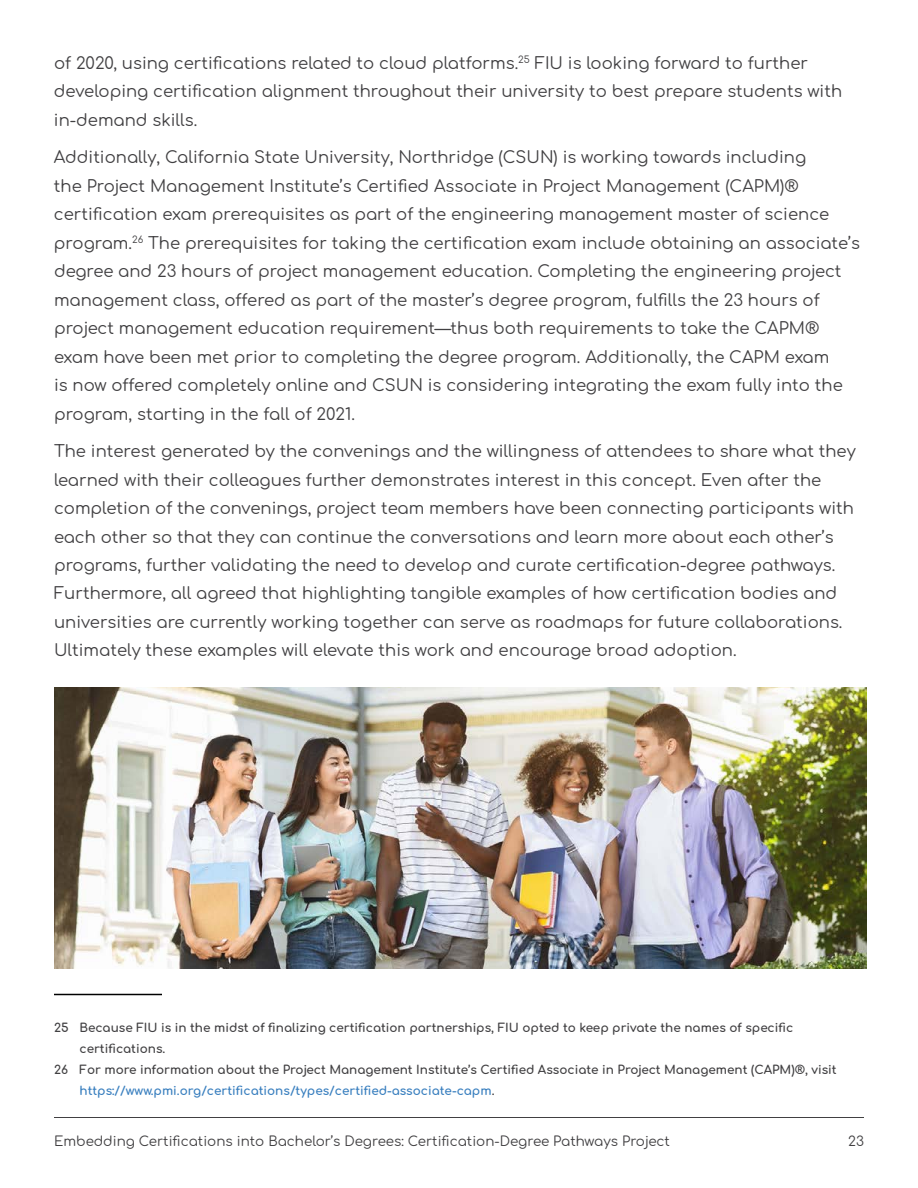
<style>
.page{position:relative;width:918px;height:1188px;background:#fff}
.page>*{position:absolute;margin:0;border:0;box-sizing:border-box;transform-origin:0 0}
.t1{font:16.5px/28.5px "Comfortaa";color:#414042}
.t2{font:13.5px "Comfortaa";color:#414042}
.t3{font:12px "Comfortaa";color:#414042}
.t4{font:12px "Comfortaa";color:#397fbf}
.s1{color:#414042}
</style>
<div class="page">
<hr style="left:54px;top:1117px;width:810px;height:1px;background:#414042">
<hr style="left:54px;top:994px;width:108px;height:1px;background:#000">
<img style="left:54px;top:687px;width:812px;height:282px">
<p class="t1" style="left:54px;top:46px;width:790px">of 2020, using certifications related to cloud platforms.<sup>25</sup> FIU is looking forward to further developing certification alignment throughout their university to best prepare students with in-demand skills.</p>
<p class="t1" style="left:54px;top:141px;width:808px">Additionally, California State University, Northridge (CSUN) is working towards including<br>the Project Management Institute’s Certified Associate in Project Management (CAPM)® certification exam prerequisites as part of the engineering management master of science program.<sup>26</sup> The prerequisites for taking the certification exam include obtaining an associate’s degree and 23 hours of project management education. Completing the engineering project management class, offered as part of the master’s degree program, fulfills the 23 hours of project management education requirement—thus both requirements to take the CAPM® exam have been met prior to completing the degree program. Additionally, the CAPM exam<br>is now offered completely online and CSUN is considering integrating the exam fully into the program, starting in the fall of 2021.</p>
<p class="t1" style="left:54px;top:435px;width:803px">The interest generated by the convenings and the willingness of attendees to share what they learned with their colleagues further demonstrates interest in this concept. Even after the completion of the convenings, project team members have been connecting participants with each other so that they can continue the conversations and learn more about each other’s programs, further validating the need to develop and curate certification-degree pathways.<br>Furthermore, all agreed that highlighting tangible examples of how certification bodies and universities are currently working together can serve as roadmaps for future collaborations.<br>Ultimately these examples will elevate this work and encourage broad adoption.</p>
<p class="t3" style="left:54px;top:1017px;width:741px">25 Because FIU is in the midst of finalizing certification partnerships, FIU opted to keep private the names of specific</p>
<p class="t3" style="left:80px;top:1038px;width:87px">certifications.</p>
<p class="t3" style="left:54px;top:1059px;width:784px">26 For more information about the Project Management Institute’s Certified Associate in Project Management (CAPM)®, visit</p>
<p class="t4" style="left:80px;top:1080px;width:417px">https://www.pmi.org/certifications/types/certified-associate-capm<span class="s1">.</span></p>
<p class="t2" style="left:54px;top:1129px;width:617px">Embedding Certifications into Bachelor’s Degrees: Certification-Degree Pathways Project</p>
<p class="t2" style="left:848px;top:1129px;width:17px">23</p>
</div>
